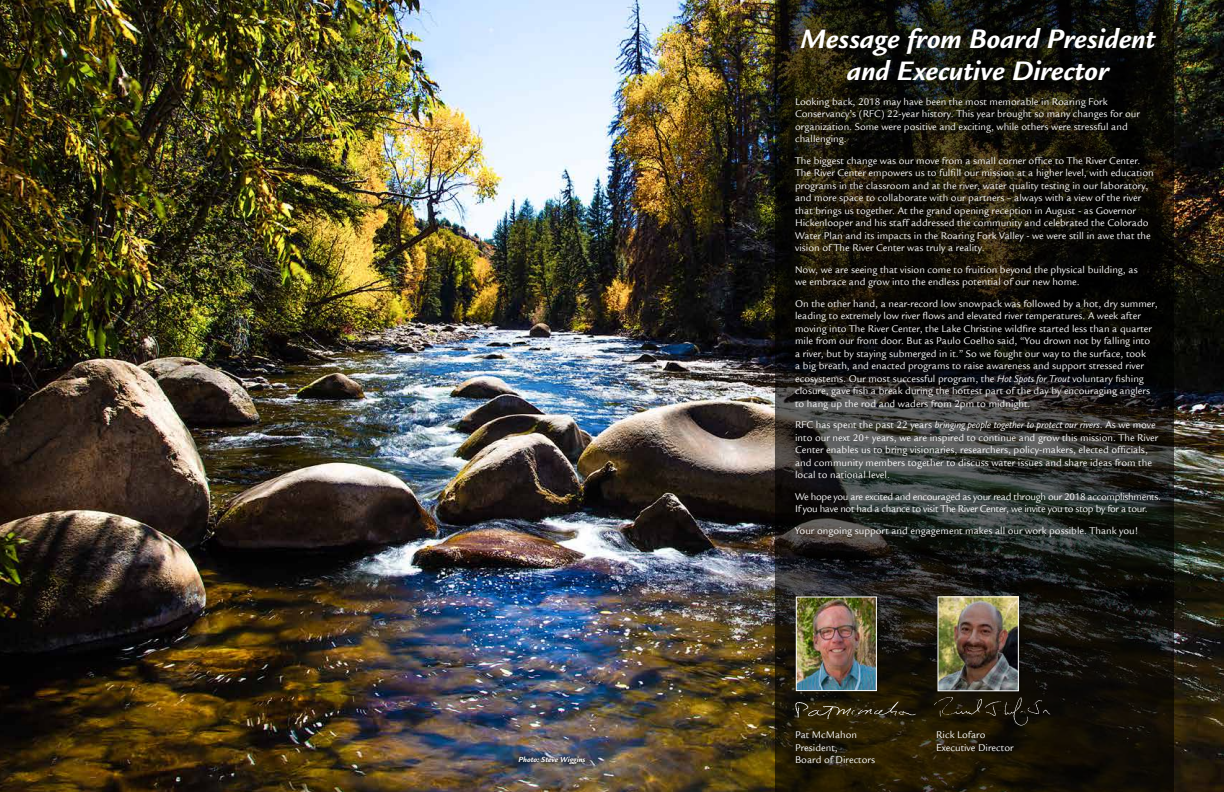
<style>
.page{position:relative;width:1224px;height:792px;background:#fff}
.page>*{position:absolute;margin:0;border:0;box-sizing:border-box;transform-origin:0 0}
.t1{font:italic 700 29px/32px "Legacy Sans";color:#fff;text-align:center}
.t2{font:10.5px/12.5px "Legacy Sans Std";color:#fff}
.t3{font:10.5px/12.5px "Legacy Sans Std";letter-spacing:-.03em;color:#fff}
.t4{font:italic 10.5px "Legacy Sans";color:#fff}
.t5{font:italic 700 8px "Legacy Sans";color:#fff}
.s1{font-family:"Legacy Sans";font-style:italic}
.s2{font-family:"Legacy Sans Std";font-style:normal}
</style>
<div class="page">
<img style="left:0;top:0;width:1224px;height:792px">
<svg style="left:775px;top:0;width:399px;height:792px;background:#191812"></svg>
<div style="left:937px;top:596px;width:85px;height:98px;background:#000;opacity:.35"></div>
<img style="left:940px;top:599px;width:77px;height:87px">
<div style="left:938px;top:597px;width:81px;height:94px;border:1px solid #fff"></div>
<div style="left:795px;top:596px;width:86px;height:99px;background:#000;opacity:.35"></div>
<img style="left:798px;top:599px;width:77px;height:90px">
<div style="left:796px;top:597px;width:81px;height:94px;border:1px solid #fff"></div>
<img style="left:789px;top:695px;width:136px;height:40px">
<img style="left:922px;top:686px;width:142px;height:45px">
<svg style="left:515px;top:753px;width:74px;height:16px"></svg>
<p class="t5" style="left:519px;top:755px;width:68px">Photo: Steve Wiggins</p>
<h1 class="t1" style="left:801px;top:23px;width:356px">Message from Board President and Executive Director</h1>
<p class="t2" style="left:795px;top:95px;width:346px">Looking back, 2018 may have been the most memorable in Roaring Fork Conservancy’s (RFC) 22-year history. This year brought so many changes for our organization. Some were positive and exciting, while others were stressful and challenging.</p>
<p class="t2" style="left:795px;top:154px;width:360px">The biggest change was our move from a small corner office to The River Center.<br>The River Center empowers us to fulfill our mission at a higher level, with education programs in the classroom and at the river, water quality testing in our laboratory, and more space to collaborate with our partners – always with a view of the river that brings us together. At the grand opening reception in August - as Governor Hickenlooper and his staff addressed the community and celebrated the Colorado Water Plan and its impacts in the Roaring Fork Valley - we were still in awe that the vision of The River Center was truly a reality.</p>
<p class="t2" style="left:795px;top:263px;width:344px">Now, we are seeing that vision come to fruition beyond the physical building, as we embrace and grow into the endless potential of our new home.</p>
<p class="t2" style="left:795px;top:297px;width:364px">On the other hand, a near-record low snowpack was followed by a hot, dry summer, leading to extremely low river flows and elevated river temperatures. A week after moving into The River Center, the Lake Christine wildfire started less than a quarter mile from our front door. But as Paulo Coelho said, “You drown not by falling into a river, but by staying submerged in it.” So we fought our way to the surface, took<br>a big breath, and enacted programs to raise awareness and support stressed river ecosystems. Our most successful program, the <span class="s1">Hot Spots for Trout</span> voluntary fishing closure, gave fish a break during the hottest part of the day by encouraging anglers to hang up the rod and waders from 2pm to midnight.</p>
<p class="t4" style="left:795px;top:419px;width:362px"><span class="s2">RFC has spent the past 22 years</span> bringing people together to protect our rivers<span class="s2">. As we move</span></p>
<p class="t2" style="left:795px;top:431px;width:365px">into our next 20+ years, we are inspired to continue and grow this mission. The River Center enables us to bring visionaries, researchers, policy-makers, elected officials, and community members together to discuss water issues and share ideas from the local to national level.</p>
<p class="t3" style="left:795px;top:490px;width:367px">We hope you are excited and encouraged as your read through our 2018 accomplishments.<br>If you have not had a chance to visit The River Center, we invite you to stop by for a tour.</p>
<p class="t2" style="left:795px;top:524px;width:345px">Your ongoing support and engagement makes all our work possible. Thank you!</p>
<p class="t2" style="left:795px;top:729px;width:82px">Pat McMahon<br>President,<br>Board of Directors</p>
<p class="t2" style="left:936px;top:729px;width:79px">Rick Lofaro<br>Executive Director</p>
</div>
